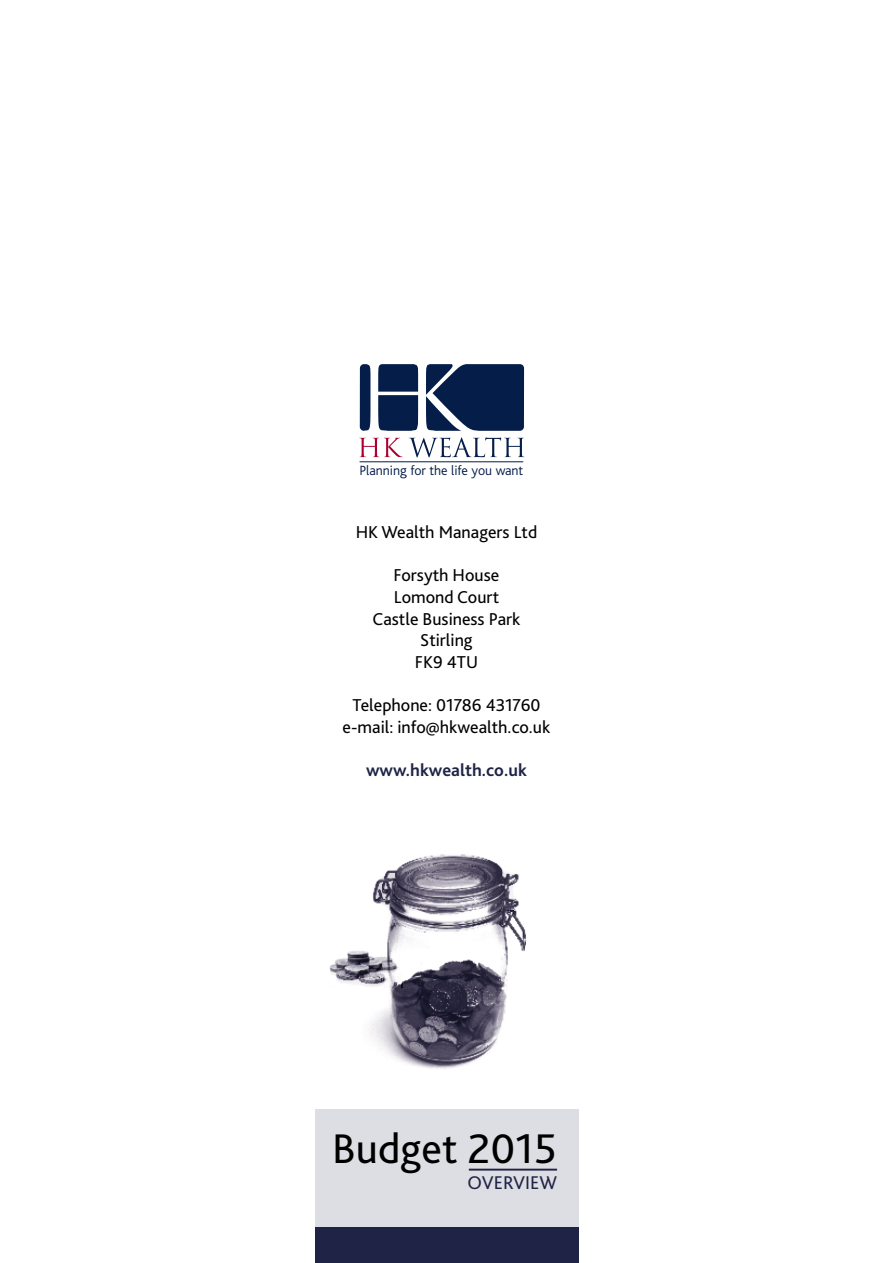
<style>
.page{position:relative;width:893px;height:1263px;background:#fff}
.page>*{position:absolute;margin:0;border:0;box-sizing:border-box;transform-origin:0 0}
.t1{font:43.35px "Bliss 2";color:#000}
.t2{font:19.2px "Bliss 2";color:#1f2345}
.t3{font:18px/21.6px "Bliss 2";color:#000;text-align:center}
.t4{font:700 18px "Bliss 2";color:#1f2345}
.t5{font:300 13.95px "Bliss";color:#051d49}
</style>
<div class="page">
<div style="left:315px;top:1110px;width:263px;height:153px;background:#dddee3"></div>
<hr style="left:469px;top:1169px;width:88px;height:1px;background:#1f2345">
<div style="left:315px;top:1227px;width:263px;height:36px;background:#1f2345"></div>
<img style="left:368px;top:854px;width:158px;height:215px">
<img style="left:329px;top:947px;width:71px;height:40px">
<hr style="left:360px;top:461px;width:163px;height:1px;background:#051d49">
<svg style="left:359px;top:364px;width:165px;height:93px"></svg>
<p class="t5" style="left:359px;top:463px;width:165px">Planning for the life you want</p>
<p class="t3" style="left:356px;top:521px;width:183px">HK Wealth Managers Ltd</p>
<p class="t3" style="left:373px;top:564px;width:149px">Forsyth House<br>Lomond Court<br>Castle Business Park<br>Stirling<br>FK9 4TU</p>
<p class="t3" style="left:343px;top:694px;width:209px">Telephone: 01786 431760 e-mail: info@hkwealth.co.uk</p>
<p class="t4" style="left:366px;top:759px;width:162px">www.hkwealth.co.uk</p>
<h1 class="t1" style="left:332px;top:1122px;width:226px">Budget 2015</h1>
<p class="t2" style="left:468px;top:1171px;width:91px">OVERVIEW</p>
</div>
